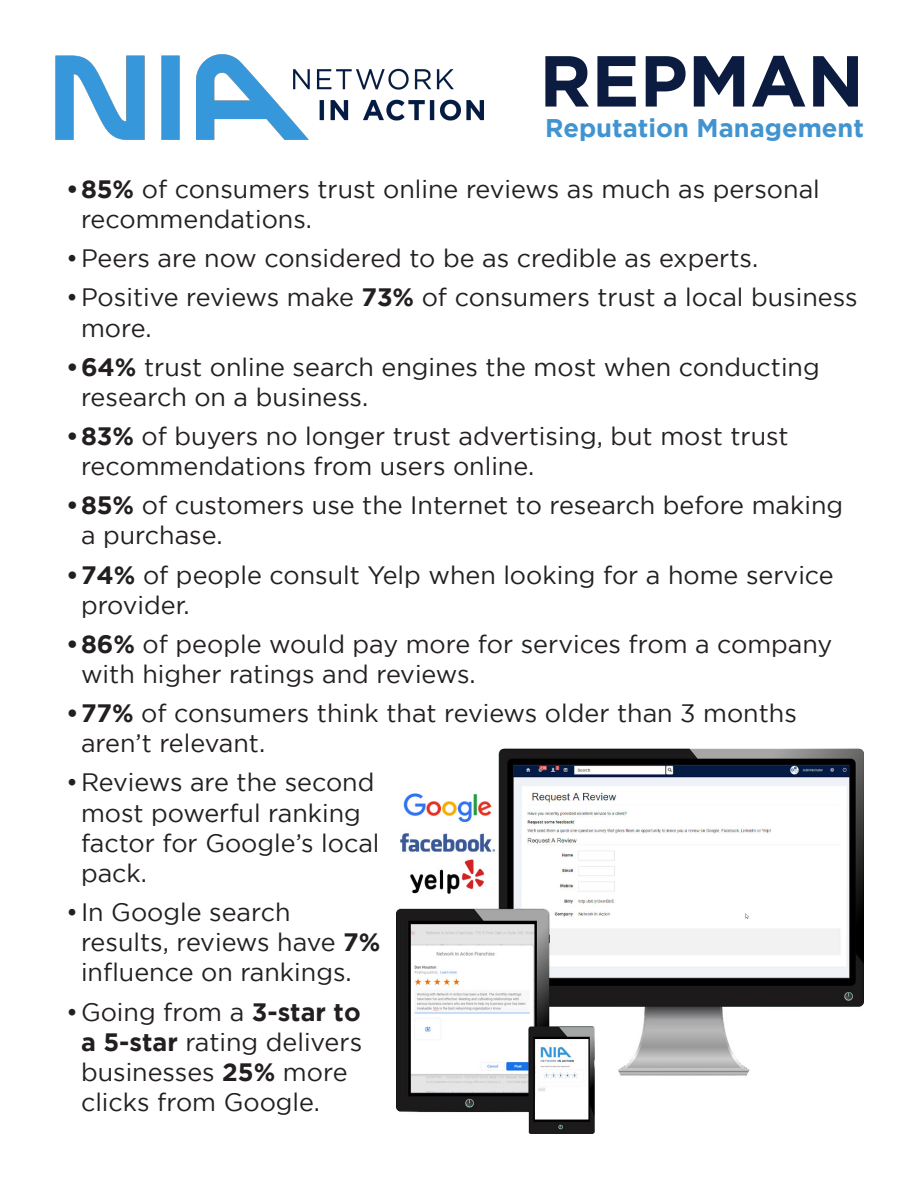
<style>
.page{position:relative;width:918px;height:1188px;background:#fff}
.page>*{position:absolute;margin:0;border:0;box-sizing:border-box;transform-origin:0 0}
.t1{font:700 72px "Gotham";color:#0c1b40}
.t2{font:700 25.5px "Gotham";color:#4194d0}
.t3{font:25.2px/30.2px "Gotham";color:#231f20}
.s1{font-weight:700}
</style>
<div class="page">
<img style="left:56px;top:55px;width:427px;height:84px">
<img style="left:397px;top:748px;width:467px;height:386px">
<p class="t1" style="left:539px;top:39px;width:326px">REPMAN</p>
<p class="t2" style="left:545px;top:113px;width:320px">Reputation Management</p>
<p class="t3" style="left:81px;top:174px;width:740px;text-indent:-15px"><span class="s1">•85%</span> of consumers trust online reviews as much as personal recommendations.</p>
<p class="t3" style="left:66px;top:243px;width:694px">•Peers are now considered to be as credible as experts.</p>
<p class="t3" style="left:81px;top:282px;width:778px;text-indent:-15px">•Positive reviews make <span class="s1">73%</span> of consumers trust a local business more.</p>
<p class="t3" style="left:81px;top:351px;width:740px;text-indent:-15px"><span class="s1">•64%</span> trust online search engines the most when conducting research on a business.</p>
<p class="t3" style="left:81px;top:421px;width:709px;text-indent:-15px"><span class="s1">•83%</span> of buyers no longer trust advertising, but most trust recommendations from users online.</p>
<p class="t3" style="left:81px;top:490px;width:764px;text-indent:-15px"><span class="s1">•85%</span> of customers use the Internet to research before making a purchase.</p>
<p class="t3" style="left:81px;top:559px;width:754px;text-indent:-15px"><span class="s1">•74%</span> of people consult Yelp when looking for a home service provider.</p>
<p class="t3" style="left:81px;top:628px;width:753px;text-indent:-15px"><span class="s1">•86%</span> of people would pay more for services from a company with higher ratings and reviews.</p>
<p class="t3" style="left:81px;top:698px;width:717px;text-indent:-15px"><span class="s1">•77%</span> of consumers think that reviews older than 3 months aren’t relevant.</p>
<p class="t3" style="left:81px;top:767px;width:300px;text-indent:-15px">•Reviews are the second most powerful ranking factor for Google’s local pack.</p>
<p class="t3" style="left:81px;top:897px;width:301px;text-indent:-15px">•In Google search results, reviews have <span class="s1">7% </span>influence on rankings.</p>
<p class="t3" style="left:81px;top:996px;width:283px;text-indent:-15px">•Going from a <span class="s1">3-star to a 5-star</span> rating delivers businesses <span class="s1">25%</span> more clicks from Google.</p>
</div>
